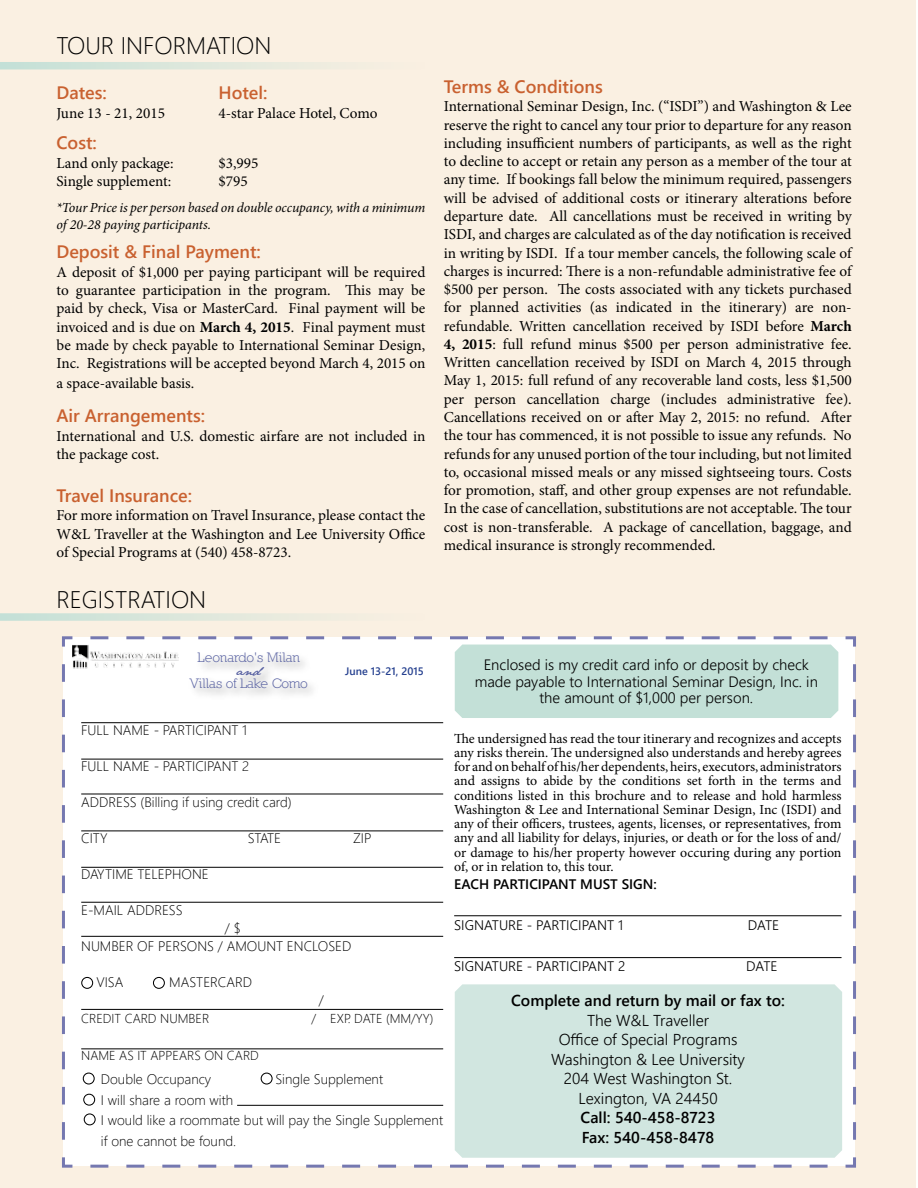
<style>
.page{position:relative;width:918px;height:1188px;background:#fff}
.page>*{position:absolute;margin:0;border:0;box-sizing:border-box;transform-origin:0 0}
.t1{font:24px "Webly Sleek UI Light";color:#000}
.t2{font:18px "Webly Sleek UI Semibold";color:#c96130}
.t3{font:15.75px/19.5px "Webly Sleek UI Semilight";color:#000;text-align:center}
.t4{font:15.75px/19.5px "Webly Sleek UI Semibold";color:#000}
.t5{font:15.3px/18.3px "Minion Pro";color:#000;text-align:justify}
.t6{font:15px/16.5px "Webly Sleek UI Semilight";color:#000;text-align:center}
.t7{font:13.95px "Nilland";letter-spacing:-.025em;color:#5962a2}
.t8{font:13.95px "Nilland";color:#5962a2}
.t9{font:13.95px "Jane Austen";color:#5962a2}
.t10{font:13.8px/14.2px "Minion Pro";color:#000;text-align:justify}
.t11{font:13.8px/20.5px "Webly Sleek UI Light";color:#000}
.t12{font:italic 13.8px/16.6px "Minion Pro";letter-spacing:-.005em;color:#000}
.t13{font:13.8px "Webly Sleek UI Semilight";color:#000}
.t14{font:13.8px "Webly Sleek UI Semibold";color:#000}
.t15{font:12.9px "Webly Sleek UI Light";color:#000}
.t16{font:10.8px "Webly Sleek UI Semibold";color:#25408f}
.s1{font-weight:700}
</style>
<div class="page">
<div style="left:0;top:0;width:916px;height:1188px;background:#faf0e2"></div>
<svg style="left:0;top:62px;width:331px;height:7px"></svg>
<div style="left:62px;top:636px;width:794px;height:532px;background:#fff"></div>
<div style="left:455px;top:645px;width:383px;height:73px;background:#c3e0d7"></div>
<div style="left:455px;top:984px;width:387px;height:174px;background:#d1e6e0"></div>
<hr style="left:454px;top:916px;width:388px;height:1px;background:#000">
<hr style="left:454px;top:957px;width:388px;height:1px;background:#000">
<hr style="left:81px;top:722px;width:362px;height:1px;background:#000">
<hr style="left:81px;top:759px;width:362px;height:1px;background:#000">
<hr style="left:81px;top:794px;width:362px;height:1px;background:#000">
<hr style="left:81px;top:831px;width:362px;height:1px;background:#000">
<hr style="left:81px;top:867px;width:362px;height:1px;background:#000">
<hr style="left:81px;top:902px;width:362px;height:1px;background:#000">
<hr style="left:81px;top:936px;width:362px;height:1px;background:#000">
<div style="left:83px;top:1073px;width:12px;height:12px;border:1px solid #000;border-radius:50%"></div>
<div style="left:83px;top:1094px;width:12px;height:12px;border:1px solid #000;border-radius:50%"></div>
<div style="left:84px;top:1113px;width:12px;height:12px;border:1px solid #000;border-radius:50%"></div>
<div style="left:81px;top:977px;width:12px;height:12px;border:1px solid #000;border-radius:50%"></div>
<div style="left:153px;top:977px;width:12px;height:12px;border:1px solid #000;border-radius:50%"></div>
<div style="left:261px;top:1073px;width:12px;height:12px;border:1px solid #000;border-radius:50%"></div>
<hr style="left:81px;top:1009px;width:362px;height:1px;background:#000">
<hr style="left:81px;top:1049px;width:362px;height:1px;background:#000">
<hr style="left:237px;top:1105px;width:206px;height:1px;background:#000">
<svg style="left:0;top:613px;width:331px;height:8px"></svg>
<div style="left:188px;top:650px;width:132px;height:51px;background:#000;opacity:.41"></div>
<img style="left:71px;top:645px;width:109px;height:28px">
<h1 class="t1" style="left:56px;top:28px;width:217px">TOUR INFORMATION</h1>
<p class="t2" style="left:56px;top:79px;width:52px">Dates:</p>
<p class="t5" style="left:56px;top:104px;width:110px">June 13 - 21, 2015</p>
<p class="t2" style="left:56px;top:129px;width:42px">Cost:</p>
<p class="t5" style="left:56px;top:154px;width:119px">Land only package:</p>
<p class="t5" style="left:218px;top:154px;width:42px">$3,995</p>
<p class="t5" style="left:56px;top:172px;width:116px">Single supplement:</p>
<p class="t5" style="left:218px;top:172px;width:31px">$795</p>
<p class="t12" style="left:56px;top:200px;width:370px">*Tour Price is per person based on double occupancy, with a minimum of 20-28 paying participants.</p>
<p class="t2" style="left:56px;top:238px;width:206px">Deposit &amp; Final Payment:</p>
<p class="t5" style="left:56px;top:263px;width:370px">A deposit of $1,000 per paying participant will be required to guarantee participation in the program. This may be paid by check, Visa or MasterCard. Final payment will be invoiced and is due on <span class="s1">March 4, 2015</span>. Final payment must be made by check payable to International Seminar Design, Inc. Registrations will be accepted beyond March 4, 2015 on</p>
<p class="t5" style="left:56px;top:374px;width:139px">a space-available basis.</p>
<p class="t2" style="left:56px;top:402px;width:150px">Air Arrangements:</p>
<p class="t5" style="left:56px;top:427px;width:370px">International and U.S. domestic airfare are not included in the package cost.</p>
<p class="t2" style="left:56px;top:482px;width:137px">Travel Insurance:</p>
<p class="t5" style="left:56px;top:506px;width:370px">For more information on Travel Insurance, please contact the W&amp;L Traveller at the Washington and Lee University Office of Special Programs at (540) 458-8723.</p>
<p class="t2" style="left:219px;top:79px;width:50px">Hotel:</p>
<p class="t5" style="left:219px;top:104px;width:161px">4-star Palace Hotel, Como</p>
<h1 class="t1" style="left:56px;top:581px;width:151px">REGISTRATION</h1>
<p class="t8" style="left:198px;top:650px;width:104px">Leonardo's Milan</p>
<p class="t9" style="left:236px;top:662px;width:26px">and</p>
<p class="t7" style="left:190px;top:675px;width:120px">Villas of Lake Como</p>
<p class="t16" style="left:345px;top:663px;width:80px">June 13-21, 2015</p>
<p class="t2" style="left:444px;top:73px;width:160px">Terms &amp; Conditions</p>
<p class="t5" style="left:444px;top:97px;width:409px">International Seminar Design, Inc. (“ISDI”) and Washington &amp; Lee reserve the right to cancel any tour prior to departure for any reason including insufficient numbers of participants, as well as the right to decline to accept or retain any person as a member of the tour at any time. If bookings fall below the minimum required, passengers will be advised of additional costs or itinerary alterations before departure date. All cancellations must be received in writing by ISDI, and charges are calculated as of the day notification is received in writing by ISDI. If a tour member cancels, the following scale of charges is incurred: There is a non-refundable administrative fee of $500 per person. The costs associated with any tickets purchased for planned activities (as indicated in the itinerary) are non&shy;refundable. Written cancellation received by ISDI before <span class="s1">March 4, 2015</span>: full refund minus $500 per person administrative fee.<br>Written cancellation received by ISDI on March 4, 2015 through May 1, 2015: full refund of any recoverable land costs, less $1,500 per person cancellation charge (includes administrative fee).<br>Cancellations received on or after May 2, 2015: no refund. After the tour has commenced, it is not possible to issue any refunds. No refunds for any unused portion of the tour including, but not limited to, occasional missed meals or any missed sightseeing tours. Costs for promotion, staff, and other group expenses are not refundable.<br>In the case of cancellation, substitutions are not acceptable. The tour cost is non-transferable. A package of cancellation, baggage, and medical insurance is strongly recommended.</p>
<p class="t6" style="left:475px;top:656px;width:345px">Enclosed is my credit card info or deposit by check made payable to International Seminar Design, Inc. in the amount of $1,000 per person.</p>
<p class="t11" style="left:81px;top:719px;width:167px">FULL NAME - PARTICIPANT 1</p>
<p class="t11" style="left:81px;top:755px;width:170px">FULL NAME - PARTICIPANT 2</p>
<p class="t11" style="left:81px;top:791px;width:212px">ADDRESS (Billing if using credit card)</p>
<p class="t11" style="left:81px;top:827px;width:28px">CITY</p>
<p class="t11" style="left:248px;top:827px;width:35px">STATE</p>
<p class="t11" style="left:353px;top:827px;width:20px">ZIP</p>
<p class="t11" style="left:81px;top:863px;width:129px">DAYTIME TELEPHONE</p>
<p class="t11" style="left:81px;top:899px;width:103px">E-MAIL ADDRESS</p>
<p class="t11" style="left:81px;top:918px;width:272px;line-height:18px;text-indent:144px">/ $<br>NUMBER OF PERSONS / AMOUNT ENCLOSED</p>
<p class="t11" style="left:96px;top:971px;width:29px">VISA</p>
<p class="t11" style="left:169px;top:971px;width:84px">MASTERCARD</p>
<p class="t11" style="left:319px;top:989px;width:7px">/</p>
<p class="t15" style="left:81px;top:1008px;width:129px">CREDIT CARD NUMBER</p>
<p class="t15" style="left:311px;top:1008px;width:124px">/ EXP. DATE (MM/YY)</p>
<p class="t15" style="left:81px;top:1045px;width:179px">NAME AS IT APPEARS ON CARD</p>
<p class="t11" style="left:101px;top:1068px;width:112px">Double Occupancy</p>
<p class="t11" style="left:275px;top:1068px;width:109px">Single Supplement</p>
<p class="t11" style="left:101px;top:1089px;width:344px">I will share a room with<br>I would like a roommate but will pay the Single Supplement if one cannot be found.</p>
<p class="t10" style="left:454px;top:731px;width:389px">The undersigned has read the tour itinerary and recognizes and accepts any risks therein. The undersigned also understands and hereby agrees for and on behalf of his/her dependents, heirs, executors, administrators and assigns to abide by the conditions set forth in the terms and conditions listed in this brochure and to release and hold harmless Washington &amp; Lee and International Seminar Design, Inc (ISDI) and any of their officers, trustees, agents, licenses, or representatives, from any and all liability for delays, injuries, or death or for the loss of and/ or damage to his/her property however occuring during any portion of, or in relation to, this tour.</p>
<p class="t14" style="left:454px;top:874px;width:204px">EACH PARTICIPANT MUST SIGN:</p>
<p class="t13" style="left:454px;top:914px;width:170px">SIGNATURE - PARTICIPANT 1</p>
<p class="t13" style="left:748px;top:914px;width:33px">DATE</p>
<p class="t13" style="left:454px;top:956px;width:173px">SIGNATURE - PARTICIPANT 2</p>
<p class="t13" style="left:746px;top:956px;width:33px">DATE</p>
<p class="t4" style="left:511px;top:990px;width:275px">Complete and return by mail or fax to:</p>
<p class="t3" style="left:551px;top:1010px;width:195px">The W&amp;L Traveller<br>Office of Special Programs<br>Washington &amp; Lee University<br>204 West Washington St.<br>Lexington, VA 24450</p>
<p class="t4" style="left:581px;top:1107px;width:136px">Call: 540-458-8723<br>Fax: 540-458-8478</p>
</div>
